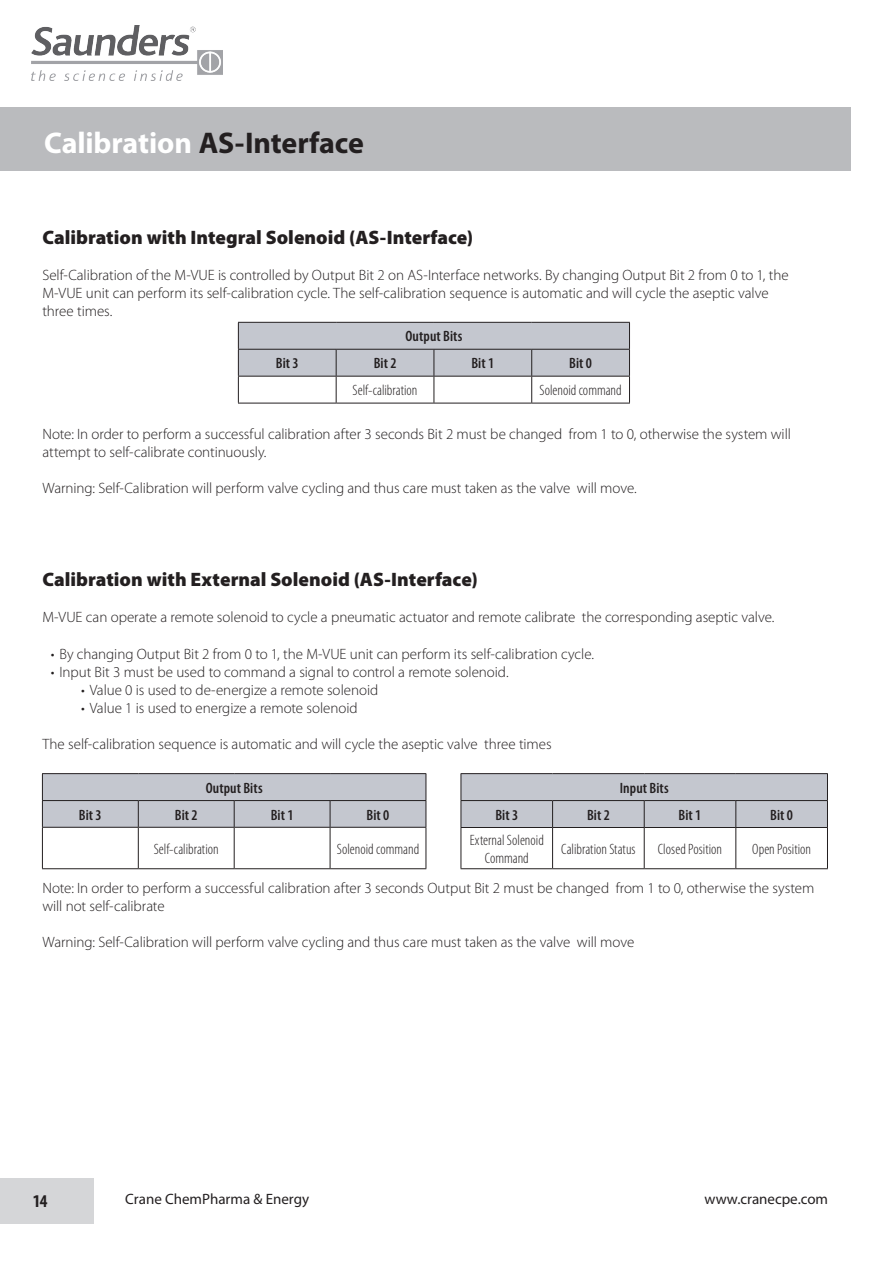
<style>
.page{position:relative;width:893px;height:1263px;background:#fff}
.page>*{position:absolute;margin:0;border:0;box-sizing:border-box;transform-origin:0 0}
.t1{font:700 30px "Myriad Pro";letter-spacing:-.005em;color:#231f20}
.t2{font:900 19.5px "Myriad Pro";color:#231f20}
.t3{font:700 condensed 18px "Myriad Pro";color:#231f20}
.t4{font:300 15px/18px "Myriad Pro";letter-spacing:-.005em;color:#231f20}
.t5{font:300 condensed 15px/18px "Myriad Pro";color:#231f20;text-align:center}
.t6{font:600 condensed 15px "Myriad Pro";letter-spacing:.005em;color:#231f20}
.t7{font:15px "Myriad Pro";color:#231f20}
.s1{color:#fff}
</style>
<div class="page">
<img style="left:31px;top:26px;width:192px;height:54px">
<div style="left:0;top:107px;width:850px;height:64px;background:#babbbe"></div>
<div style="left:0;top:1178px;width:94px;height:45px;background:#d5d6d8"></div>
<svg style="left:238px;top:322px;width:392px;height:81px"></svg>
<hr style="left:238px;top:403px;width:98px;height:1px;background:#231f20">
<hr style="left:336px;top:403px;width:98px;height:1px;background:#231f20">
<hr style="left:434px;top:403px;width:98px;height:1px;background:#231f20">
<hr style="left:532px;top:403px;width:98px;height:1px;background:#231f20">
<hr style="left:42px;top:773px;width:96px;height:1px;background:#231f20">
<hr style="left:138px;top:773px;width:96px;height:1px;background:#231f20">
<hr style="left:234px;top:773px;width:96px;height:1px;background:#231f20">
<hr style="left:330px;top:773px;width:96px;height:1px;background:#231f20">
<svg style="left:42px;top:774px;width:385px;height:53px;background:#bdc0c8"></svg>
<hr style="left:42px;top:827px;width:96px;height:1px;background:#231f20">
<hr style="left:42px;top:828px;width:1px;height:40px;background:#231f20">
<hr style="left:138px;top:827px;width:96px;height:1px;background:#231f20">
<hr style="left:138px;top:828px;width:1px;height:40px;background:#231f20">
<hr style="left:234px;top:827px;width:96px;height:1px;background:#231f20">
<hr style="left:234px;top:828px;width:1px;height:40px;background:#231f20">
<hr style="left:330px;top:827px;width:96px;height:1px;background:#231f20">
<hr style="left:330px;top:828px;width:1px;height:40px;background:#231f20">
<hr style="left:426px;top:828px;width:1px;height:40px;background:#231f20">
<hr style="left:42px;top:868px;width:96px;height:1px;background:#231f20">
<hr style="left:138px;top:868px;width:96px;height:1px;background:#231f20">
<hr style="left:234px;top:868px;width:96px;height:1px;background:#231f20">
<hr style="left:330px;top:868px;width:96px;height:1px;background:#231f20">
<hr style="left:461px;top:773px;width:92px;height:1px;background:#231f20">
<hr style="left:553px;top:773px;width:91px;height:1px;background:#231f20">
<hr style="left:644px;top:773px;width:92px;height:1px;background:#231f20">
<hr style="left:736px;top:773px;width:92px;height:1px;background:#231f20">
<div style="left:461px;top:774px;width:367px;height:53px;background:#c4c7cf"></div>
<hr style="left:461px;top:827px;width:92px;height:1px;background:#231f20">
<hr style="left:461px;top:828px;width:1px;height:40px;background:#231f20">
<hr style="left:553px;top:827px;width:91px;height:1px;background:#231f20">
<hr style="left:552px;top:828px;width:1px;height:40px;background:#231f20">
<hr style="left:644px;top:827px;width:92px;height:1px;background:#231f20">
<hr style="left:644px;top:828px;width:1px;height:40px;background:#231f20">
<hr style="left:736px;top:827px;width:92px;height:1px;background:#231f20">
<hr style="left:735px;top:828px;width:1px;height:40px;background:#231f20">
<hr style="left:827px;top:828px;width:1px;height:40px;background:#231f20">
<hr style="left:461px;top:868px;width:92px;height:1px;background:#231f20">
<hr style="left:553px;top:868px;width:91px;height:1px;background:#231f20">
<hr style="left:644px;top:868px;width:92px;height:1px;background:#231f20">
<hr style="left:736px;top:868px;width:92px;height:1px;background:#231f20">
<h1 class="t1" style="left:44px;top:126px;width:321px"><span class="s1">Calibration</span> AS-Interface</h1>
<h2 class="t2" style="left:42px;top:227px;width:432px">Calibration with Integral Solenoid (AS-Interface)</h2>
<p class="t4" style="left:42px;top:267px;width:748px">Self-Calibration of the M-VUE is controlled by Output Bit 2 on AS-Interface networks. By changing Output Bit 2 from 0 to 1, the<br>M-VUE unit can perform its self-calibration cycle. The self-calibration sequence is automatic and will cycle the aseptic valve three times.</p>
<p class="t6" style="left:405px;top:328px;width:58px">Output Bits</p>
<p class="t6" style="left:276px;top:355px;width:24px">Bit 3</p>
<p class="t6" style="left:374px;top:355px;width:24px">Bit 2</p>
<p class="t6" style="left:471px;top:355px;width:24px">Bit 1</p>
<p class="t6" style="left:569px;top:355px;width:24px">Bit 0</p>
<p class="t5" style="left:353px;top:382px;width:66px">Self-calibration</p>
<p class="t5" style="left:539px;top:382px;width:84px">Solenoid command</p>
<p class="t4" style="left:42px;top:425px;width:750px">Note: In order to perform a successful calibration after 3 seconds Bit 2 must be changed from 1 to 0, otherwise the system will attempt to self-calibrate continuously.</p>
<p class="t4" style="left:42px;top:479px;width:596px">Warning: Self-Calibration will perform valve cycling and thus care must taken as the valve will move.</p>
<h2 class="t2" style="left:42px;top:569px;width:437px">Calibration with External Solenoid (AS-Interface)</h2>
<p class="t4" style="left:42px;top:609px;width:733px">M-VUE can operate a remote solenoid to cycle a pneumatic actuator and remote calibrate the corresponding aseptic valve.</p>
<p class="t4" style="left:51px;top:645px;width:545px">• By changing Output Bit 2 from 0 to 1, the M-VUE unit can perform its self-calibration cycle.</p>
<p class="t4" style="left:51px;top:663px;width:459px">• Input Bit 3 must be used to command a signal to control a remote solenoid.</p>
<p class="t4" style="left:81px;top:681px;width:299px">• Value 0 is used to de-energize a remote solenoid</p>
<p class="t4" style="left:81px;top:699px;width:278px">• Value 1 is used to energize a remote solenoid</p>
<p class="t4" style="left:42px;top:735px;width:511px">The self-calibration sequence is automatic and will cycle the aseptic valve three times</p>
<p class="t6" style="left:206px;top:779px;width:58px">Output Bits</p>
<p class="t6" style="left:79px;top:806px;width:24px">Bit 3</p>
<p class="t6" style="left:175px;top:806px;width:24px">Bit 2</p>
<p class="t6" style="left:271px;top:806px;width:24px">Bit 1</p>
<p class="t6" style="left:367px;top:806px;width:24px">Bit 0</p>
<p class="t5" style="left:154px;top:840px;width:66px">Self-calibration</p>
<p class="t5" style="left:337px;top:840px;width:84px">Solenoid command</p>
<p class="t6" style="left:620px;top:779px;width:50px">Input Bits</p>
<p class="t6" style="left:495px;top:806px;width:24px">Bit 3</p>
<p class="t6" style="left:587px;top:806px;width:24px">Bit 2</p>
<p class="t6" style="left:679px;top:806px;width:24px">Bit 1</p>
<p class="t6" style="left:770px;top:806px;width:24px">Bit 0</p>
<p class="t5" style="left:470px;top:831px;width:76px">External Solenoid<br>Command</p>
<p class="t5" style="left:561px;top:840px;width:76px">Calibration Status</p>
<p class="t5" style="left:658px;top:840px;width:66px">Closed Position</p>
<p class="t5" style="left:752px;top:840px;width:60px">Open Position</p>
<p class="t4" style="left:42px;top:879px;width:773px">Note: In order to perform a successful calibration after 3 seconds Output Bit 2 must be changed from 1 to 0, otherwise the system will not self-calibrate</p>
<p class="t4" style="left:42px;top:933px;width:593px">Warning: Self-Calibration will perform valve cycling and thus care must taken as the valve will move</p>
<p class="t3" style="left:33px;top:1191px;width:16px">14</p>
<p class="t7" style="left:125px;top:1191px;width:185px">Crane ChemPharma &amp; Energy</p>
<p class="t7" style="left:704px;top:1191px;width:125px">www.cranecpe.com</p>
</div>
